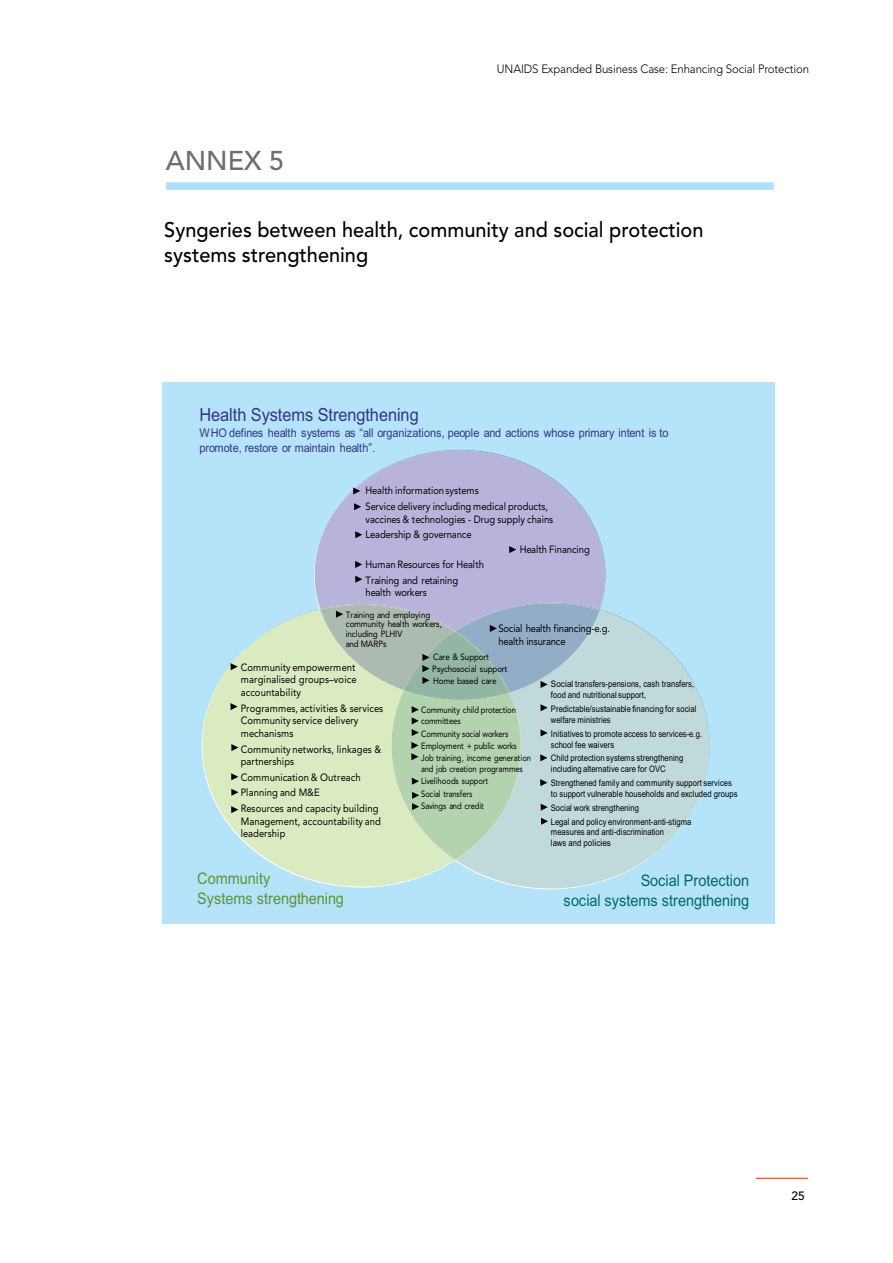
<style>
.page{position:relative;width:893px;height:1263px;background:#fff}
.page>*{position:absolute;margin:0;border:0;box-sizing:border-box;transform-origin:0 0}
.t1{font:500 27px "Avenir";color:#6d6e71}
.t2{font:500 21px/25.2px "Avenir";color:#000;scale:.95 1}
.t3{font:18px "Arial";letter-spacing:-.005em;color:#383584;scale:.91 1}
.t4{font:16.05px/19.2px "Arial";letter-spacing:-.005em;color:#00686a;text-align:right;scale:.91 1}
.t5{font:16.05px/19.2px "Arial";color:#5f9137;scale:.91 1}
.t6{font:12px/14.4px "Arial";letter-spacing:-.01em;color:#383584;scale:.91 1}
.t7{font:300 12px "Avenir";letter-spacing:-.01em;color:#000;scale:.95 1}
.t8{font:500 12px "Avenir";color:#000}
.t9{font:10.5px/12.6px "Avenir";letter-spacing:.005em;color:#000;scale:.9 1}
.t10{font:10.5px/12.6px "Avenir";letter-spacing:-.015em;color:#000;scale:.9 1}
.t11{font:9px/10.8px "Arial";letter-spacing:.005em;color:#000;scale:.85 1}
.t12{font:9px/12.3px "Avenir";letter-spacing:-.015em;color:#000;scale:.85 1}
.t13{font:9px/9.8px "Avenir";letter-spacing:-.015em;color:#000;scale:.89 1}
.t14{font:9px/10.8px "Arial";letter-spacing:.005em;color:#000;scale:.91 1}
</style>
<div class="page">
<hr style="left:756px;top:1178px;width:52px;height:1px;background:#ef4135">
<div style="left:166px;top:182px;width:608px;height:8px;background:#abe1fa"></div>
<div style="left:163px;top:383px;width:612px;height:541px;background:#b4e3fa"></div>
<svg style="left:456px;top:860px;width:191px;height:28px;fill:#c0dadb"></svg>
<svg style="left:202px;top:673px;width:253px;height:214px"></svg>
<svg style="left:225px;top:450px;width:485px;height:410px"></svg>
<h1 class="t1" style="left:166px;top:145px;width:120px">ANNEX 5</h1>
<p class="t7" style="left:497px;top:62px;width:330px">UNAIDS Expanded Business Case: Enhancing Social Protection</p>
<h2 class="t2" style="left:164px;top:218px;width:569px">Syngeries between health, community and social protection systems strengthening</h2>
<h3 class="t3" style="left:199px;top:403px;width:242px">Health Systems Strengthening</h3>
<p class="t6" style="left:199px;top:426px;width:517px">WHO defines health systems as “all organizations, people and actions whose primary intent is to promote, restore or maintain health”.</p>
<p class="t9" style="left:366px;top:483px;width:204px;line-height:15.6px">Health information systems<br>Service delivery including medical products,</p>
<p class="t9" style="left:366px;top:511px;width:210px;line-height:15.6px">vaccines &amp; technologies - Drug supply chains<br>Leadership &amp; governance</p>
<p class="t9" style="left:366px;top:557px;width:133px;line-height:15.6px">Human Resources for Health<br>Training and retaining</p>
<p class="t10" style="left:366px;top:586px;width:70px">health workers</p>
<p class="t9" style="left:520px;top:543px;width:80px">Health Financing</p>
<p class="t13" style="left:346px;top:610px;width:110px">Training and employing community health workers, including PLHIV<br>and MARPs</p>
<p class="t13" style="left:432px;top:651px;width:86px;line-height:11.7px">Care &amp; Support<br>Psychosocial support<br>Home based care</p>
<p class="t10" style="left:498px;top:622px;width:126px">Social health financing-e.g. health insurance</p>
<p class="t9" style="left:241px;top:661px;width:131px">Community empowerment marginalised groups–voice accountability</p>
<p class="t9" style="left:241px;top:702px;width:160px">Programmes, activities &amp; services<br>Community service delivery mechanisms</p>
<p class="t9" style="left:241px;top:743px;width:158px">Community networks, linkages &amp; partnerships</p>
<p class="t9" style="left:241px;top:769px;width:155px;line-height:15.6px">Communication &amp; Outreach<br>Planning and M&amp;E<br>Resources and capacity building</p>
<p class="t9" style="left:241px;top:815px;width:157px">Management, accountability and leadership</p>
<p class="t14" style="left:551px;top:679px;width:159px">Social transfers-pensions, cash transfers, food and nutritional support,</p>
<p class="t11" style="left:551px;top:704px;width:173px">Predictable/sustainable financing for social welfare ministries</p>
<p class="t11" style="left:551px;top:728px;width:179px">Initiatives to promote access to services-e.g. school fee waivers</p>
<p class="t11" style="left:551px;top:753px;width:157px">Child protection systems strengthening including alternative care for OVC</p>
<p class="t11" style="left:551px;top:777px;width:221px">Strengthened family and community support services to support vulnerable households and excluded groups</p>
<p class="t11" style="left:551px;top:801px;width:167px;line-height:13.8px">Social work strengthening<br>Legal and policy environment-anti-stigma</p>
<p class="t11" style="left:551px;top:827px;width:135px">measures and anti-discrimination laws and policies</p>
<p class="t12" style="left:421px;top:705px;width:113px;line-height:10.8px">Community child protection committees</p>
<p class="t12" style="left:421px;top:727px;width:131px">Community social workers<br>Employment + public works<br>Job training, income generation</p>
<p class="t12" style="left:421px;top:763px;width:121px">and job creation programmes<br>Livelihoods support<br>Social transfers<br>Savings and credit</p>
<h3 class="t5" style="left:197px;top:869px;width:163px">Community<br>Systems strengthening</h3>
<h3 class="t4" style="left:564px;top:871px;width:205px">Social Protection<br>social systems strengthening</h3>
<p class="t8" style="left:791px;top:1189px;width:15px">25</p>
</div>
